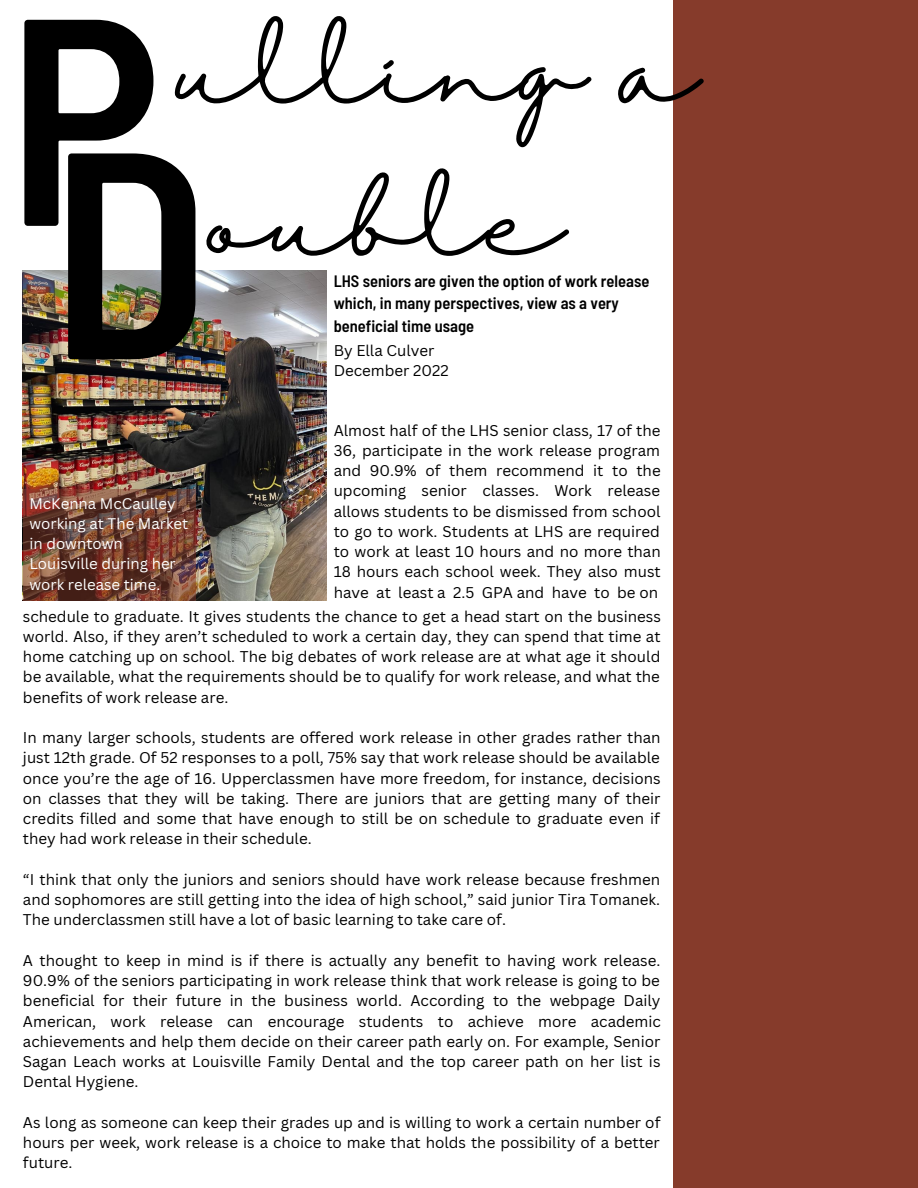
<style>
.page{position:relative;width:918px;height:1188px;background:#fff}
.page>*{position:absolute;margin:0;border:0;box-sizing:border-box;transform-origin:0 0}
.t1{font:600 semi-condensed 294px "Barlow";color:#000}
.t2{font:96px "Halimun";color:#000}
.t3{font:600 semi-condensed 16.5px/22.5px "Barlow";color:#000}
.t4{font:15.15px/20.2px "Canva Sans";color:#000;text-align:justify}
.t5{font:15px/20.2px "Canva Sans";color:#fff}
</style>
<div class="page">
<img style="left:23px;top:271px;width:304px;height:329px">
<div style="left:673px;top:0;width:245px;height:1188px;background:#863b2b"></div>
<img style="left:24px;top:489px;width:172px;height:112px">
<h2 class="t2" style="left:179px;top:13px;width:523px">ulling a</h2>
<h1 class="t1" style="left:7px;top:-68px;width:156px">P</h1>
<h1 class="t1" style="left:49px;top:65px;width:162px">D</h1>
<h2 class="t2" style="left:210px;top:166px;width:357px">ouble</h2>
<p class="t3" style="left:334px;top:269px;width:317px">LHS seniors are given the option of work release which, in many perspectives, view as a very beneficial time usage</p>
<p class="t4" style="left:334px;top:340px;width:117px">By Ella Culver<br>December 2022</p>
<p class="t5" style="left:29px;top:493px;width:160px">McKenna McCaulley working at The Market in downtown<br>Louisville during her work release time.</p>
<p class="t4" style="left:334px;top:420px;width:329px">Almost half of the LHS senior class, 17 of the 36, participate in the work release program and 90.9% of them recommend it to the upcoming senior classes. Work release allows students to be dismissed from school to go to work. Students at LHS are required to work at least 10 hours and no more than 18 hours each school week. They also must have at least a 2.5 GPA and have to be on</p>
<p class="t4" style="left:23px;top:606px;width:640px">schedule to graduate. It gives students the chance to get a head start on the business world. Also, if they aren’t scheduled to work a certain day, they can spend that time at home catching up on school. The big debates of work release are at what age it should be available, what the requirements should be to qualify for work release, and what the benefits of work release are.</p>
<p class="t4" style="left:23px;top:727px;width:639px">In many larger schools, students are offered work release in other grades rather than just 12th grade. Of 52 responses to a poll, 75% say that work release should be available once you’re the age of 16. Upperclassmen have more freedom, for instance, decisions on classes that they will be taking. There are juniors that are getting many of their credits filled and some that have enough to still be on schedule to graduate even if they had work release in their schedule.</p>
<p class="t4" style="left:23px;top:869px;width:639px">“I think that only the juniors and seniors should have work release because freshmen and sophomores are still getting into the idea of high school,” said junior Tira Tomanek.<br>The underclassmen still have a lot of basic learning to take care of.</p>
<p class="t4" style="left:23px;top:950px;width:639px">A thought to keep in mind is if there is actually any benefit to having work release.<br>90.9% of the seniors participating in work release think that work release is going to be beneficial for their future in the business world. According to the webpage Daily American, work release can encourage students to achieve more academic achievements and help them decide on their career path early on. For example, Senior Sagan Leach works at Louisville Family Dental and the top career path on her list is Dental Hygiene.</p>
<p class="t4" style="left:23px;top:1112px;width:639px">As long as someone can keep their grades up and is willing to work a certain number of hours per week, work release is a choice to make that holds the possibility of a better future.</p>
</div>
